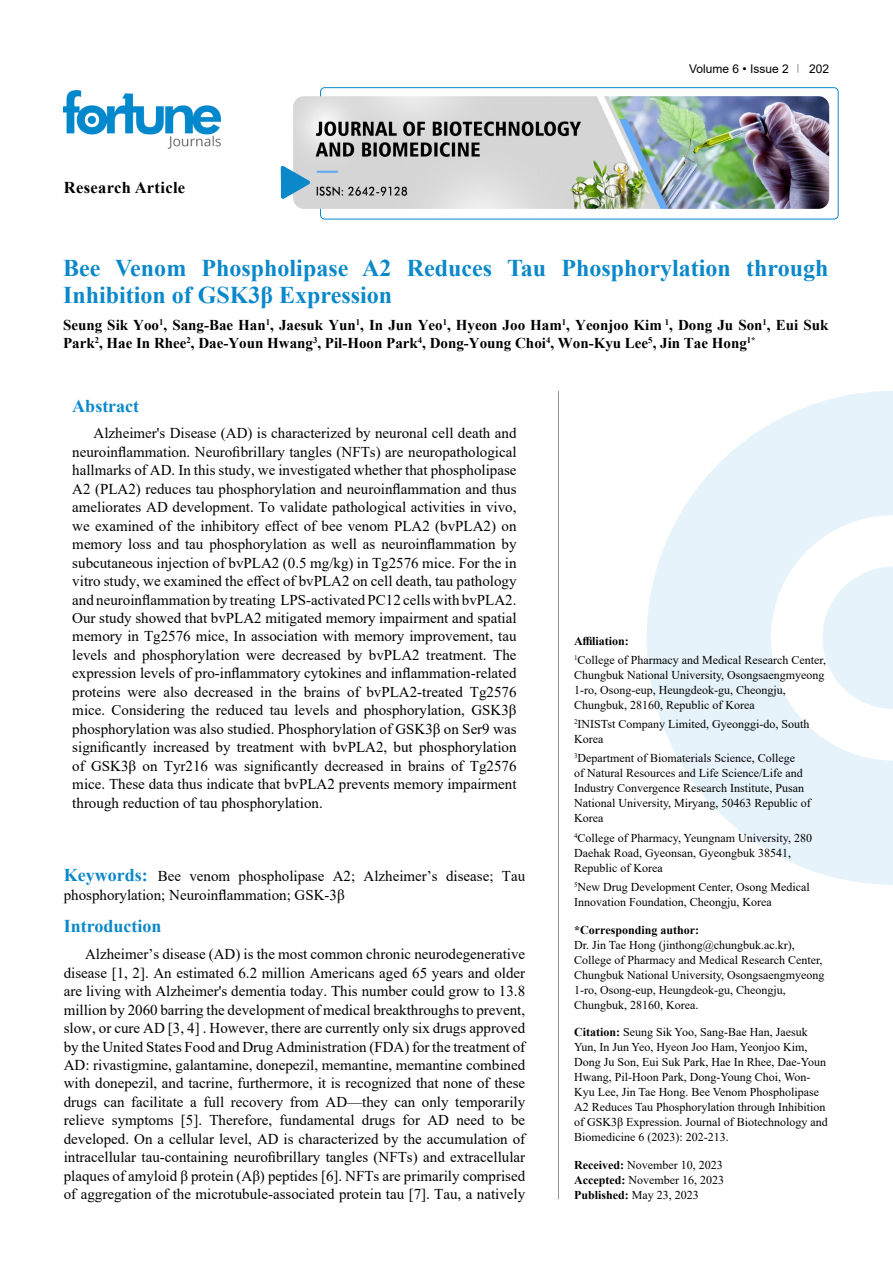
<style>
.page{position:relative;width:893px;height:1263px;background:#fff}
.page>*{position:absolute;margin:0;border:0;box-sizing:border-box;transform-origin:0 0}
.t1{font:700 24px/27px "Times New Roman";color:#0a88ca}
.t2{font:700 18px "Times New Roman";color:#0a88ca}
.t3{font:700 16.5px "Times New Roman";letter-spacing:.02em;color:#000}
.t4{font:15px/18.5px "Times New Roman";color:#000;text-align:justify}
.t5{font:700 15px/18.5px "Times New Roman";color:#000}
.t6{font:12px/15px "Times New Roman";color:#000}
.t7{font:700 12px "Times New Roman";color:#000}
.t8{font:12px "Arial";color:#000}
.s1{font-weight:700;font-size:18px;color:#0a88ca}
.s2{font-weight:700}
</style>
<div class="page">
<div style="left:320px;top:87px;width:518px;height:132px;border:1px solid #0a88ca;border-radius:4px"></div>
<img style="left:64px;top:90px;width:157px;height:59px">
<img style="left:293px;top:96px;width:536px;height:113px">
<svg style="left:281px;top:166px;width:29px;height:33px"></svg>
<svg style="left:647px;top:391px;width:246px;height:494px;fill:#e6f3fa"></svg>
<svg style="left:822px;top:566px;width:71px;height:143px"></svg>
<hr style="left:558px;top:391px;width:1px;height:808px;background:#939598">
<p class="t3" style="left:64px;top:175px;width:123px">Research Article</p>
<p class="t8" style="left:689px;top:60px;width:101px">Volume 6 • Issue 2</p>
<p class="t8" style="left:809px;top:60px;width:22px">202</p>
<h1 class="t1" style="left:63px;top:254px;width:767px">Bee Venom Phospholipase A2 Reduces Tau Phosphorylation through<br>Inhibition of GSK3β Expression</h1>
<p class="t5" style="left:63px;top:315px;width:767px">Seung Sik Yoo<sup>1</sup>, Sang-Bae Han<sup>1</sup>, Jaesuk Yun<sup>1</sup>, In Jun Yeo<sup>1</sup>, Hyeon Joo Ham<sup>1</sup>, Yeonjoo Kim <sup>1</sup>, Dong Ju Son<sup>1</sup>, Eui Suk<br>Park<sup>2</sup>, Hae In Rhee<sup>2</sup>, Dae-Youn Hwang<sup>3</sup>, Pil-Hoon Park<sup>4</sup>, Dong-Young Choi<sup>4</sup>, Won-Kyu Lee<sup>5</sup>, Jin Tae Hong<sup>1*</sup></p>
<p class="t2" style="left:72px;top:392px;width:68px">Abstract</p>
<p class="t4" style="left:72px;top:424px;width:446px;text-indent:21px">Alzheimer's Disease (AD) is characterized by neuronal cell death and neuroinflammation. Neurofibrillary tangles (NFTs) are neuropathological hallmarks of AD. In this study, we investigated whether that phospholipase A2 (PLA2) reduces tau phosphorylation and neuroinflammation and thus ameliorates AD development. To validate pathological activities in vivo, we examined of the inhibitory effect of bee venom PLA2 (bvPLA2) on memory loss and tau phosphorylation as well as neuroinflammation by subcutaneous injection of bvPLA2 (0.5 mg/kg) in Tg2576 mice. For the in vitro study, we examined the effect of bvPLA2 on cell death, tau pathology and neuroinflammation by treating LPS-activated PC12 cells with bvPLA2.<br>Our study showed that bvPLA2 mitigated memory impairment and spatial memory in Tg2576 mice, In association with memory improvement, tau levels and phosphorylation were decreased by bvPLA2 treatment. The expression levels of pro-inflammatory cytokines and inflammation-related proteins were also decreased in the brains of bvPLA2-treated Tg2576 mice. Considering the reduced tau levels and phosphorylation, GSK3β phosphorylation was also studied. Phosphorylation of GSK3β on Ser9 was significantly increased by treatment with bvPLA2, but phosphorylation of GSK3β on Tyr216 was significantly decreased in brains of Tg2576 mice. These data thus indicate that bvPLA2 prevents memory impairment through reduction of tau phosphorylation.</p>
<p class="t4" style="left:64px;top:867px;width:463px"><span class="s1">Keywords:</span> Bee venom phospholipase A2; Alzheimer’s disease; Tau phosphorylation; Neuroinflammation; GSK-3β</p>
<p class="t2" style="left:64px;top:913px;width:99px">Introduction</p>
<p class="t4" style="left:64px;top:944px;width:463px;text-indent:21px">Alzheimer’s disease (AD) is the most common chronic neurodegenerative disease [1, 2]. An estimated 6.2 million Americans aged 65 years and older are living with Alzheimer's dementia today. This number could grow to 13.8 million by 2060 barring the development of medical breakthroughs to prevent, slow, or cure AD [3, 4] . However, there are currently only six drugs approved by the United States Food and Drug Administration (FDA) for the treatment of AD: rivastigmine, galantamine, donepezil, memantine, memantine combined with donepezil, and tacrine, furthermore, it is recognized that none of these drugs can facilitate a full recovery from AD—they can only temporarily relieve symptoms [5]. Therefore, fundamental drugs for AD need to be developed. On a cellular level, AD is characterized by the accumulation of intracellular tau-containing neurofibrillary tangles (NFTs) and extracellular plaques of amyloid β protein (Aβ) peptides [6]. NFTs are primarily comprised of aggregation of the microtubule-associated protein tau [7]. Tau, a natively</p>
<p class="t6" style="left:574px;top:631px;width:253px;line-height:19.2px"><span class="s2">Affiliation:<br></span><sup>1</sup>College of Pharmacy and Medical Research Center,</p>
<p class="t6" style="left:574px;top:667px;width:252px">Chungbuk National University, Osongsaengmyeong<br>1-ro, Osong-eup, Heungdeok-gu, Cheongju,<br>Chungbuk, 28160, Republic of Korea</p>
<p class="t6" style="left:574px;top:716px;width:237px"><sup>2</sup>INISTst Company Limited, Gyeonggi-do, South<br>Korea</p>
<p class="t6" style="left:574px;top:750px;width:238px"><sup>3</sup>Department of Biomaterials Science, College<br>of Natural Resources and Life Science/Life and Industry Convergence Research Institute, Pusan National University, Miryang, 50463 Republic of Korea</p>
<p class="t6" style="left:574px;top:830px;width:239px"><sup>4</sup>College of Pharmacy, Yeungnam University, 280<br>Daehak Road, Gyeonsan, Gyeongbuk 38541,<br>Republic of Korea</p>
<p class="t6" style="left:574px;top:879px;width:237px"><sup>5</sup>New Drug Development Center, Osong Medical<br>Innovation Foundation, Cheongju, Korea</p>
<p class="t7" style="left:574px;top:921px;width:127px">*Corresponding author:</p>
<p class="t6" style="left:574px;top:937px;width:252px">Dr. Jin Tae Hong (jinthong@chungbuk.ac.kr), College of Pharmacy and Medical Research Center, Chungbuk National University, Osongsaengmyeong 1-ro, Osong-eup, Heungdeok-gu, Cheongju, Chungbuk, 28160, Korea.</p>
<p class="t6" style="left:574px;top:1024px;width:255px"><span class="s2">Citation:</span> Seung Sik Yoo, Sang-Bae Han, Jaesuk Yun, In Jun Yeo, Hyeon Joo Ham, Yeonjoo Kim, Dong Ju Son, Eui Suk Park, Hae In Rhee, Dae-Youn Hwang, Pil-Hoon Park, Dong-Young Choi, Won-Kyu Lee, Jin Tae Hong. Bee Venom Phospholipase A2 Reduces Tau Phosphorylation through Inhibition of GSK3β Expression. Journal of Biotechnology and Biomedicine 6 (2023): 202-213.</p>
<p class="t6" style="left:574px;top:1157px;width:151px;text-align:justify"><span class="s2">Received:</span> November 10, 2023<br><span class="s2">Accepted:</span> November 16, 2023<br><span class="s2">Published:</span> May 23, 2023</p>
</div>
